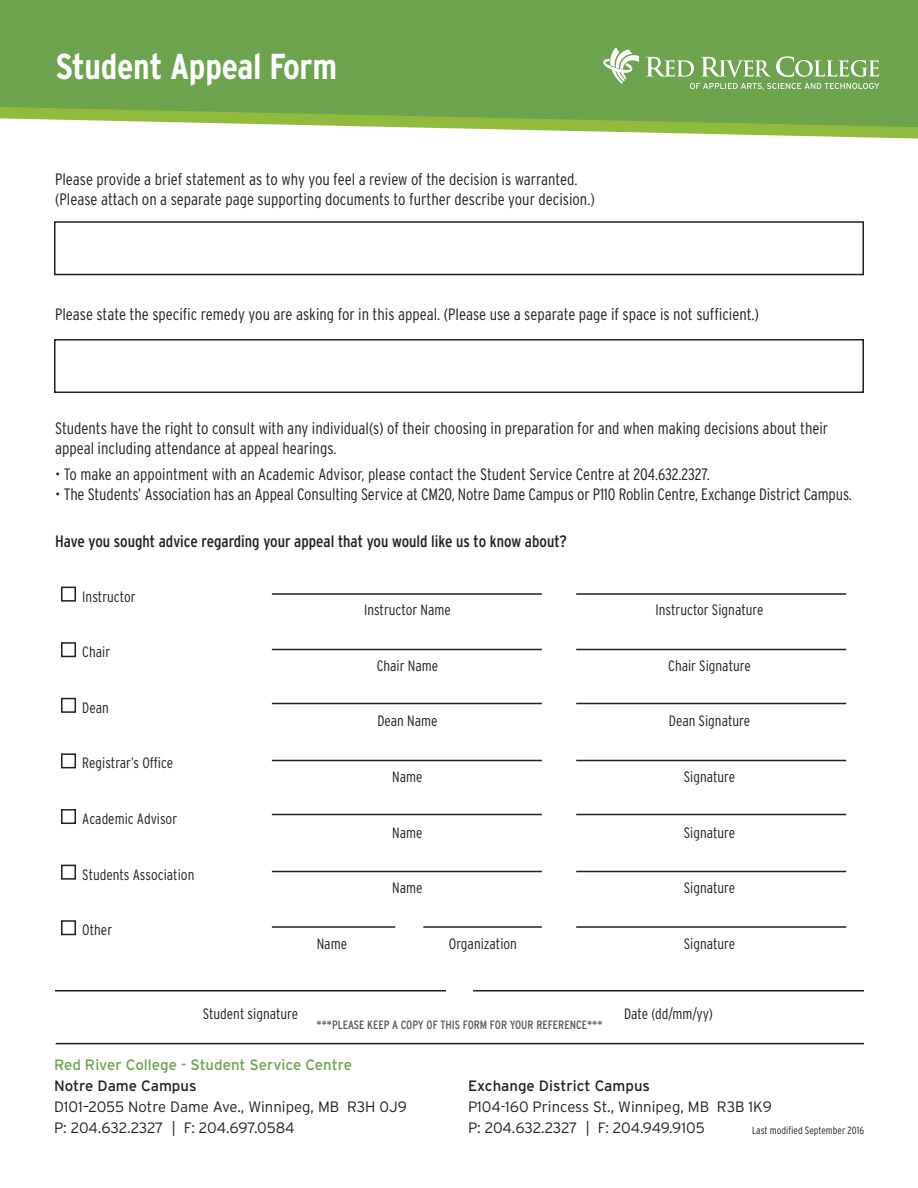
<style>
.page{position:relative;width:918px;height:1188px;background:#fff}
.page>*{position:absolute;margin:0;border:0;box-sizing:border-box;transform-origin:0 0}
.t1{font:700 condensed 36px "Interstate";letter-spacing:-.01em;color:#fff}
.t2{font:300 condensed 16.5px/19.8px "Interstate";color:#231f20}
.t3{font:condensed 16.5px "Interstate";color:#231f20}
.t4{font:300 condensed 15px "Interstate";color:#231f20}
.t5{font:300 15px/21px "Interstate";color:#231f20}
.t6{font:15px "Interstate";color:#231f20}
.t7{font:15px "Interstate";color:#6ca34d}
.t8{font:condensed 12px "Interstate";color:#57585a}
.t9{font:300 condensed 10.5px "Interstate";color:#231f20}
</style>
<div class="page">
<div style="left:0;top:0;width:918px;height:107px;background:#6ca34d"></div>
<svg style="left:600px;top:48px;width:39px;height:36px"></svg>
<svg style="left:646px;top:57px;width:48px;height:20px"></svg>
<svg style="left:701px;top:56px;width:178px;height:21px;background:#91ba7a"></svg>
<svg style="left:690px;top:83px;width:189px;height:7px"></svg>
<svg style="left:0;top:107px;width:918px;height:32px"></svg>
<hr style="left:56px;top:1043px;width:808px;height:1px;background:#231f20">
<div style="left:61px;top:587px;width:15px;height:15px;border:2px solid #231f20"></div>
<div style="left:61px;top:642px;width:15px;height:15px;border:2px solid #231f20"></div>
<div style="left:61px;top:698px;width:15px;height:15px;border:2px solid #231f20"></div>
<div style="left:61px;top:753px;width:15px;height:15px;border:2px solid #231f20"></div>
<div style="left:61px;top:809px;width:15px;height:15px;border:2px solid #231f20"></div>
<div style="left:61px;top:865px;width:15px;height:15px;border:2px solid #231f20"></div>
<div style="left:61px;top:920px;width:15px;height:15px;border:2px solid #231f20"></div>
<div style="left:54px;top:221px;width:810px;height:54px;border:2px solid #231f20"></div>
<div style="left:54px;top:339px;width:810px;height:54px;border:2px solid #231f20"></div>
<hr style="left:55px;top:990px;width:391px;height:2px;background:#231f20">
<hr style="left:473px;top:990px;width:391px;height:2px;background:#231f20">
<hr style="left:272px;top:593px;width:270px;height:2px;background:#231f20">
<hr style="left:576px;top:593px;width:270px;height:2px;background:#231f20">
<hr style="left:272px;top:649px;width:270px;height:1px;background:#231f20">
<hr style="left:576px;top:649px;width:270px;height:1px;background:#231f20">
<hr style="left:272px;top:760px;width:270px;height:1px;background:#231f20">
<hr style="left:576px;top:760px;width:270px;height:1px;background:#231f20">
<hr style="left:272px;top:703px;width:270px;height:1px;background:#231f20">
<hr style="left:576px;top:703px;width:270px;height:1px;background:#231f20">
<hr style="left:423px;top:926px;width:119px;height:2px;background:#231f20">
<hr style="left:576px;top:926px;width:270px;height:2px;background:#231f20">
<hr style="left:272px;top:926px;width:123px;height:2px;background:#231f20">
<hr style="left:272px;top:871px;width:270px;height:1px;background:#231f20">
<hr style="left:576px;top:871px;width:270px;height:1px;background:#231f20">
<hr style="left:272px;top:814px;width:270px;height:1px;background:#231f20">
<hr style="left:576px;top:814px;width:270px;height:1px;background:#231f20">
<h1 class="t1" style="left:56px;top:46px;width:283px">Student Appeal Form</h1>
<p class="t2" style="left:55px;top:170px;width:541px">Please provide a brief statement as to why you feel a review of the decision is warranted. (Please attach on a separate page supporting documents to further describe your decision.)</p>
<p class="t2" style="left:55px;top:304px;width:706px">Please state the specific remedy you are asking for in this appeal. (Please use a separate page if space is not sufficient.)</p>
<p class="t2" style="left:55px;top:418px;width:775px">Students have the right to consult with any individual(s) of their choosing in preparation for and when making decisions about their appeal including attendance at appeal hearings.</p>
<p class="t2" style="left:55px;top:464px;width:656px">• To make an appointment with an Academic Advisor, please contact the Student Service Centre at 204.632.2327.</p>
<p class="t2" style="left:55px;top:484px;width:798px">• The Students’ Association has an Appeal Consulting Service at CM20, Notre Dame Campus or P110 Roblin Centre, Exchange District Campus.</p>
<p class="t3" style="left:55px;top:532px;width:513px">Have you sought advice regarding your appeal that you would like us to know about?</p>
<p class="t4" style="left:82px;top:588px;width:55px">Instructor</p>
<p class="t4" style="left:82px;top:644px;width:29px">Chair</p>
<p class="t4" style="left:82px;top:699px;width:28px">Dean</p>
<p class="t4" style="left:82px;top:755px;width:92px">Registrar’s Office</p>
<p class="t4" style="left:82px;top:810px;width:96px">Academic Advisor</p>
<p class="t4" style="left:82px;top:866px;width:114px">Students Association</p>
<p class="t4" style="left:82px;top:922px;width:31px">Other</p>
<p class="t4" style="left:364px;top:601px;width:88px">Instructor Name</p>
<p class="t4" style="left:656px;top:601px;width:109px">Instructor Signature</p>
<p class="t4" style="left:377px;top:657px;width:63px">Chair Name</p>
<p class="t4" style="left:668px;top:657px;width:84px">Chair Signature</p>
<p class="t4" style="left:377px;top:713px;width:62px">Dean Name</p>
<p class="t4" style="left:669px;top:713px;width:83px">Dean Signature</p>
<p class="t4" style="left:392px;top:768px;width:32px">Name</p>
<p class="t4" style="left:684px;top:768px;width:53px">Signature</p>
<p class="t4" style="left:392px;top:824px;width:32px">Name</p>
<p class="t4" style="left:684px;top:824px;width:53px">Signature</p>
<p class="t4" style="left:392px;top:879px;width:32px">Name</p>
<p class="t4" style="left:684px;top:879px;width:53px">Signature</p>
<p class="t4" style="left:317px;top:935px;width:32px">Name</p>
<p class="t4" style="left:449px;top:935px;width:70px">Organization</p>
<p class="t4" style="left:684px;top:935px;width:53px">Signature</p>
<p class="t4" style="left:203px;top:1005px;width:97px">Student signature</p>
<p class="t4" style="left:624px;top:1005px;width:90px">Date (dd/mm/yy)</p>
<p class="t8" style="left:317px;top:1018px;width:287px">***PLEASE KEEP A COPY OF THIS FORM FOR YOUR REFERENCE***</p>
<p class="t7" style="left:54px;top:1057px;width:300px">Red River College - Student Service Centre</p>
<p class="t6" style="left:54px;top:1078px;width:144px">Notre Dame Campus</p>
<p class="t5" style="left:54px;top:1096px;width:355px">D101–2055 Notre Dame Ave., Winnipeg, MB R3H 0J9<br>P: 204.632.2327 | F: 204.697.0584</p>
<p class="t6" style="left:468px;top:1078px;width:184px">Exchange District Campus</p>
<p class="t5" style="left:468px;top:1096px;width:305px">P104-160 Princess St., Winnipeg, MB R3B 1K9<br>P: 204.632.2327 | F: 204.949.9105</p>
<p class="t9" style="left:752px;top:1124px;width:113px">Last modified September 2016</p>
</div>
